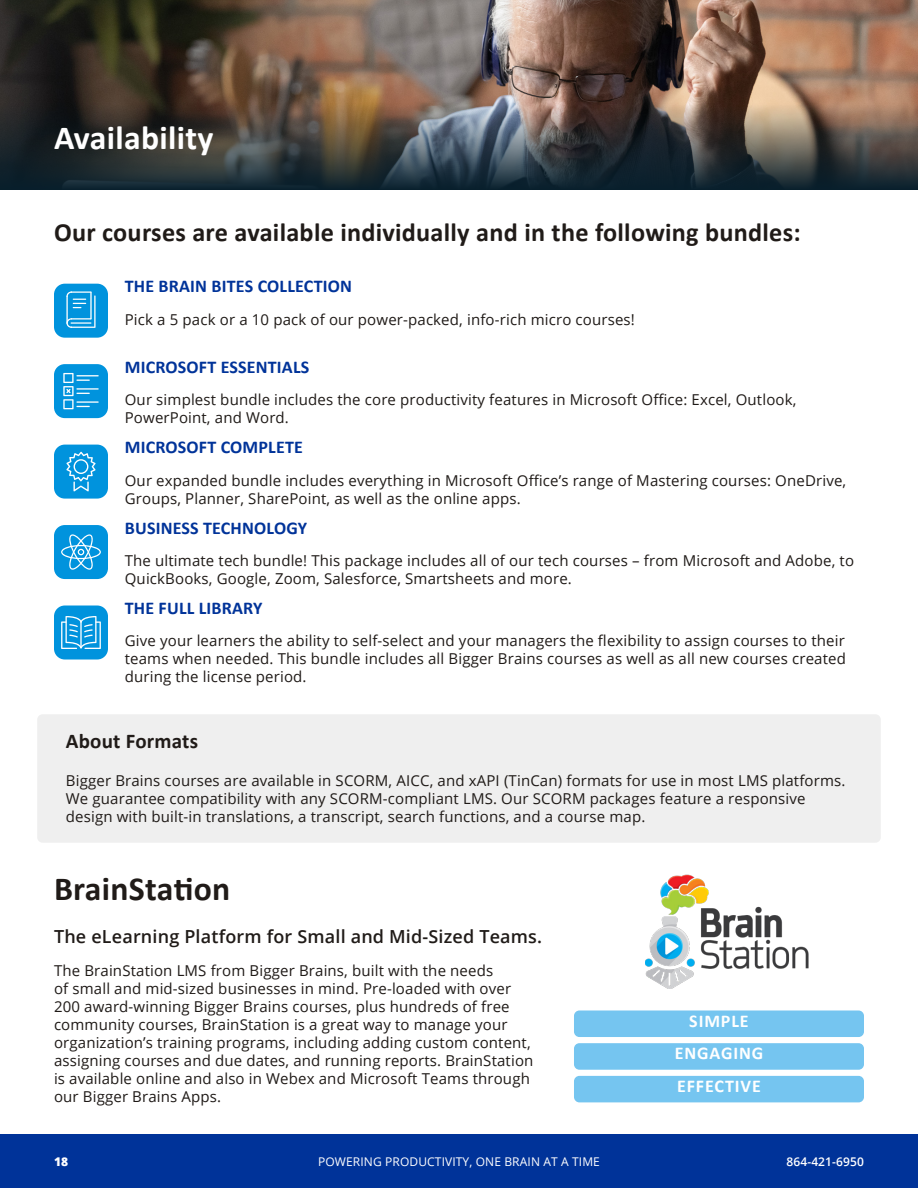
<style>
.page{position:relative;width:918px;height:1188px;background:#fff}
.page>*{position:absolute;margin:0;border:0;box-sizing:border-box;transform-origin:0 0}
.t1{font:700 33.75px "Calibri";letter-spacing:.01em;color:#fff}
.t2{font:700 33.75px "Calibri";letter-spacing:.01em;color:#201b18}
.t3{font:700 26.25px "Calibri";letter-spacing:.01em;color:#201b18}
.t4{font:700 21px "Calibri";letter-spacing:.01em;color:#201b18}
.t5{font:700 18px "Calibri";letter-spacing:.01em;color:#039}
.t6{font:600 18px "Open Sans";letter-spacing:.01em;color:#201b18}
.t7{font:700 18px/32.7px "Calibri";letter-spacing:.05em;color:#fff;text-align:center}
.t8{font:15px/18px "Open Sans";letter-spacing:.01em;color:#1f1a17}
.t9{font:12px "Open Sans";letter-spacing:.01em;color:#fff}
.t10{font:600 12px "Open Sans";letter-spacing:.01em;color:#fff}
.t11{font:800 12px "Open Sans";color:#fff}
</style>
<div class="page">
<img style="left:0;top:0;width:918px;height:104px">
<img style="left:0;top:104px;width:918px;height:86px">
<div style="left:37px;top:714px;width:844px;height:129px;background:#efefef;border-radius:5px"></div>
<div style="left:54px;top:284px;width:54px;height:54px;background:#0093dd;border-radius:11px"></div>
<div style="left:54px;top:525px;width:54px;height:54px;background:#0093dd;border-radius:11px"></div>
<div style="left:54px;top:364px;width:54px;height:54px;background:#0093dd;border-radius:11px"></div>
<div style="left:54px;top:606px;width:54px;height:54px;background:#0093dd;border-radius:11px"></div>
<div style="left:54px;top:445px;width:54px;height:54px;background:#0093dd;border-radius:11px"></div>
<div style="left:574px;top:1011px;width:290px;height:26px;background:#75c5f0;border-radius:5px"></div>
<div style="left:574px;top:1043px;width:290px;height:27px;background:#75c5f0;border-radius:5px"></div>
<div style="left:574px;top:1076px;width:290px;height:26px;background:#75c5f0;border-radius:5px"></div>
<div style="left:0;top:1134px;width:918px;height:54px;background:#039"></div>
<svg style="left:61px;top:616px;width:40px;height:33px"></svg>
<svg style="left:61px;top:534px;width:40px;height:36px"></svg>
<svg style="left:66px;top:291px;width:30px;height:37px"></svg>
<svg style="left:63px;top:373px;width:36px;height:36px"></svg>
<svg style="left:66px;top:452px;width:30px;height:39px"></svg>
<img style="left:645px;top:875px;width:163px;height:114px">
<h1 class="t1" style="left:54px;top:114px;width:161px">Availability</h1>
<h2 class="t3" style="left:54px;top:214px;width:748px">Our courses are available individually and in the following bundles:</h2>
<p class="t5" style="left:125px;top:274px;width:229px">THE BRAIN BITES COLLECTION</p>
<p class="t8" style="left:125px;top:310px;width:512px">Pick a 5 pack or a 10 pack of our power-packed, info-rich micro courses!</p>
<p class="t5" style="left:125px;top:354px;width:186px">MICROSOFT ESSENTIALS</p>
<p class="t8" style="left:125px;top:390px;width:673px">Our simplest bundle includes the core productivity features in Microsoft Office: Excel, Outlook,<br>PowerPoint, and Word.</p>
<p class="t5" style="left:125px;top:435px;width:180px">MICROSOFT COMPLETE</p>
<p class="t8" style="left:125px;top:471px;width:723px">Our expanded bundle includes everything in Microsoft Office’s range of Mastering courses: OneDrive,<br>Groups, Planner, SharePoint, as well as the online apps.</p>
<p class="t5" style="left:125px;top:515px;width:184px">BUSINESS TECHNOLOGY</p>
<p class="t8" style="left:125px;top:551px;width:731px">The ultimate tech bundle! This package includes all of our tech courses – from Microsoft and Adobe, to<br>QuickBooks, Google, Zoom, Salesforce, Smartsheets and more.</p>
<p class="t5" style="left:125px;top:596px;width:139px">THE FULL LIBRARY</p>
<p class="t8" style="left:125px;top:632px;width:723px;text-align:justify">Give your learners the ability to self-select and your managers the flexibility to assign courses to their teams when needed. This bundle includes all Bigger Brains courses as well as all new courses created during the license period.</p>
<h3 class="t4" style="left:66px;top:726px;width:134px">About Formats</h3>
<p class="t8" style="left:66px;top:772px;width:781px">Bigger Brains courses are available in SCORM, AICC, and xAPI (TinCan) formats for use in most LMS platforms.<br>We guarantee compatibility with any SCORM-compliant LMS. Our SCORM packages feature a responsive design with built-in translations, a transcript, search functions, and a course map.</p>
<h1 class="t2" style="left:54px;top:865px;width:178px">BrainStation</h1>
<p class="t6" style="left:54px;top:924px;width:490px">The eLearning Platform for Small and Mid-Sized Teams.</p>
<p class="t8" style="left:54px;top:962px;width:481px">The BrainStation LMS from Bigger Brains, built with the needs<br>of small and mid-sized businesses in mind. Pre-loaded with over 200 award-winning Bigger Brains courses, plus hundreds of free community courses, BrainStation is a great way to manage your organization’s training programs, including adding custom content, assigning courses and due dates, and running reports. BrainStation is available online and also in Webex and Microsoft Teams through our Bigger Brains Apps.</p>
<p class="t7" style="left:675px;top:1004px;width:90px">SIMPLE<br>ENGAGING<br>EFFECTIVE</p>
<p class="t11" style="left:54px;top:1152px;width:16px">18</p>
<p class="t9" style="left:318px;top:1153px;width:283px">POWERING PRODUCTIVITY, ONE BRAIN AT A TIME</p>
<p class="t10" style="left:786px;top:1153px;width:79px">864-421-6950</p>
</div>
